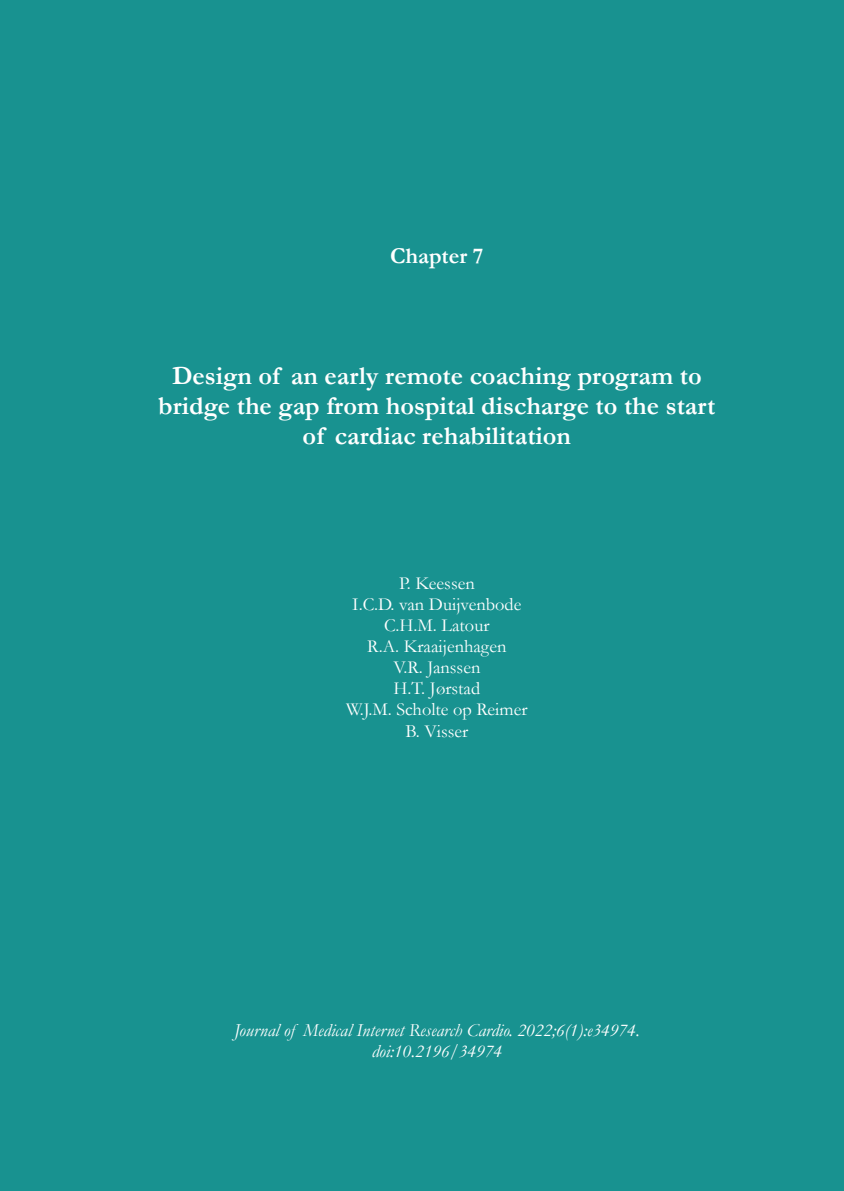
<style>
.page{position:relative;width:844px;height:1191px;background:#fff}
.page>*{position:absolute;margin:0;border:0;box-sizing:border-box;transform-origin:0 0}
.t1{font:700 26.25px/30.1px "Garamond";color:#fff;text-align:center}
.t2{font:700 22.75px "Garamond";color:#fff}
.t3{font:18.38px/21.2px "Garamond";color:#fff;text-align:center}
.t4{font:italic 18.38px/21.2px "Garamond";color:#fff;text-align:center}
</style>
<div class="page">
<div style="left:0;top:0;width:843px;height:1191px;background:#189290"></div>
<p class="t2" style="left:390px;top:240px;width:95px">Chapter 7</p>
<h1 class="t1" style="left:158px;top:360px;width:558px">Design of an early remote coaching program to bridge the gap from hospital discharge to the start of cardiac rehabilitation</h1>
<p class="t3" style="left:346px;top:572px;width:182px">P. Keessen<br>I.C.D. van Duijvenbode<br>C.H.M. Latour<br>R.A. Kraaijenhagen<br>V.R. Janssen<br>H.T. Jørstad<br>W.J.M. Scholte op Reimer<br>B. Visser</p>
<p class="t4" style="left:234px;top:1019px;width:407px">Journal of Medical Internet Research Cardio. 2022;6(1):e34974. doi:10.2196/34974</p>
</div>
